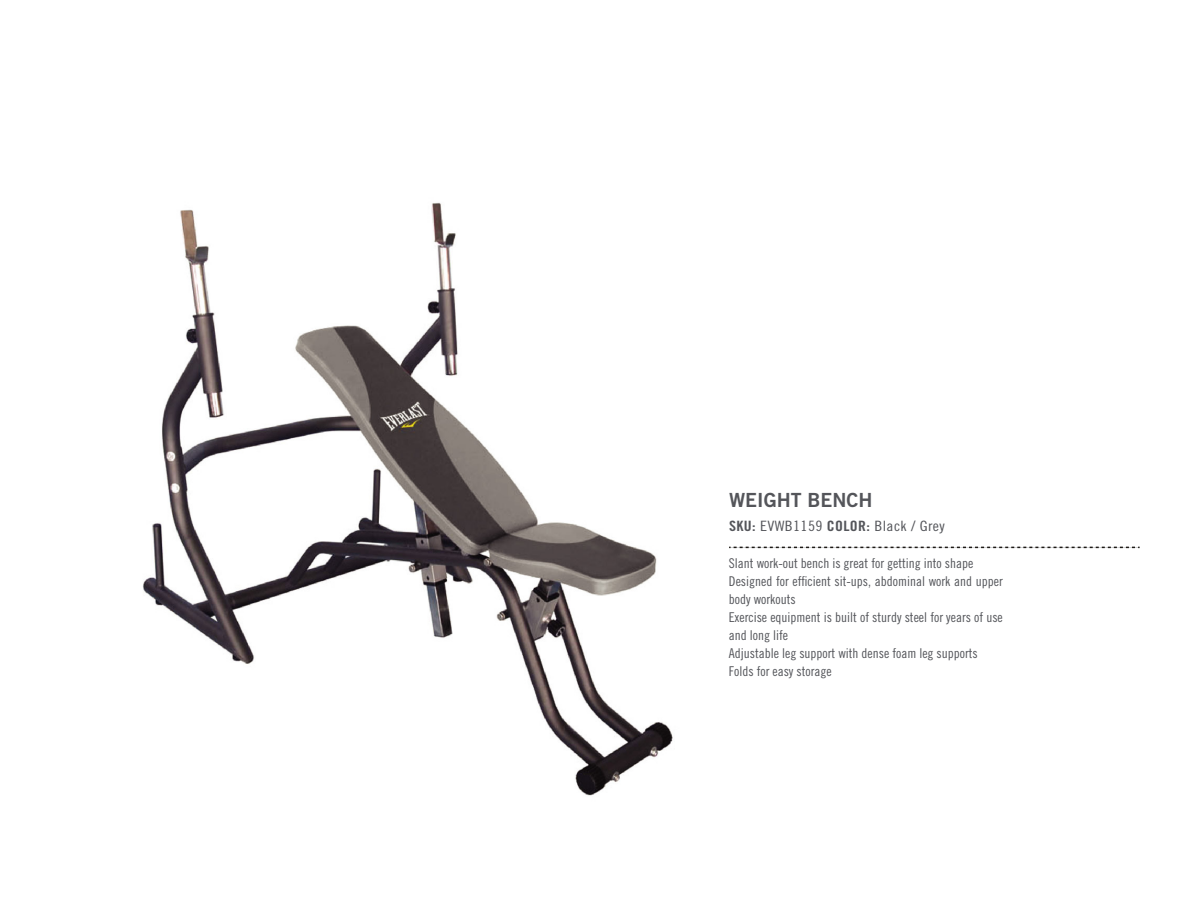
<style>
.page{position:relative;width:1188px;height:918px;background:#fff}
.page>*{position:absolute;margin:0;border:0;box-sizing:border-box;transform-origin:0 0}
.t1{font:19.5px "Trade Gothic LT Std Bd 2";color:#54555a}
.t2{font:14.25px "Trade Gothic LT Std Cn 18";letter-spacing:.025em;color:#54555a;scale:1.11 1}
.t3{font:13.5px/18px "Trade Gothic LT Std Cn 18";color:#54555a}
.s1{font-family:"Trade Gothic Bold Cond Twenty"}
</style>
<div class="page">
<svg style="left:729px;top:547px;width:411px;height:1px"></svg>
<img style="left:143px;top:202px;width:530px;height:594px">
<h1 class="t1" style="left:729px;top:488px;width:145px">WEIGHT BENCH</h1>
<p class="t2" style="left:729px;top:518px;width:196px"><span class="s1">SKU:</span> EVWB1159 <span class="s1">COLOR:</span> Black / Grey</p>
<p class="t3" style="left:729px;top:554px;width:275px">Slant work-out bench is great for getting into shape Designed for efficient sit-ups, abdominal work and upper body workouts<br>Exercise equipment is built of sturdy steel for years of use and long life<br>Adjustable leg support with dense foam leg supports Folds for easy storage</p>
</div>
